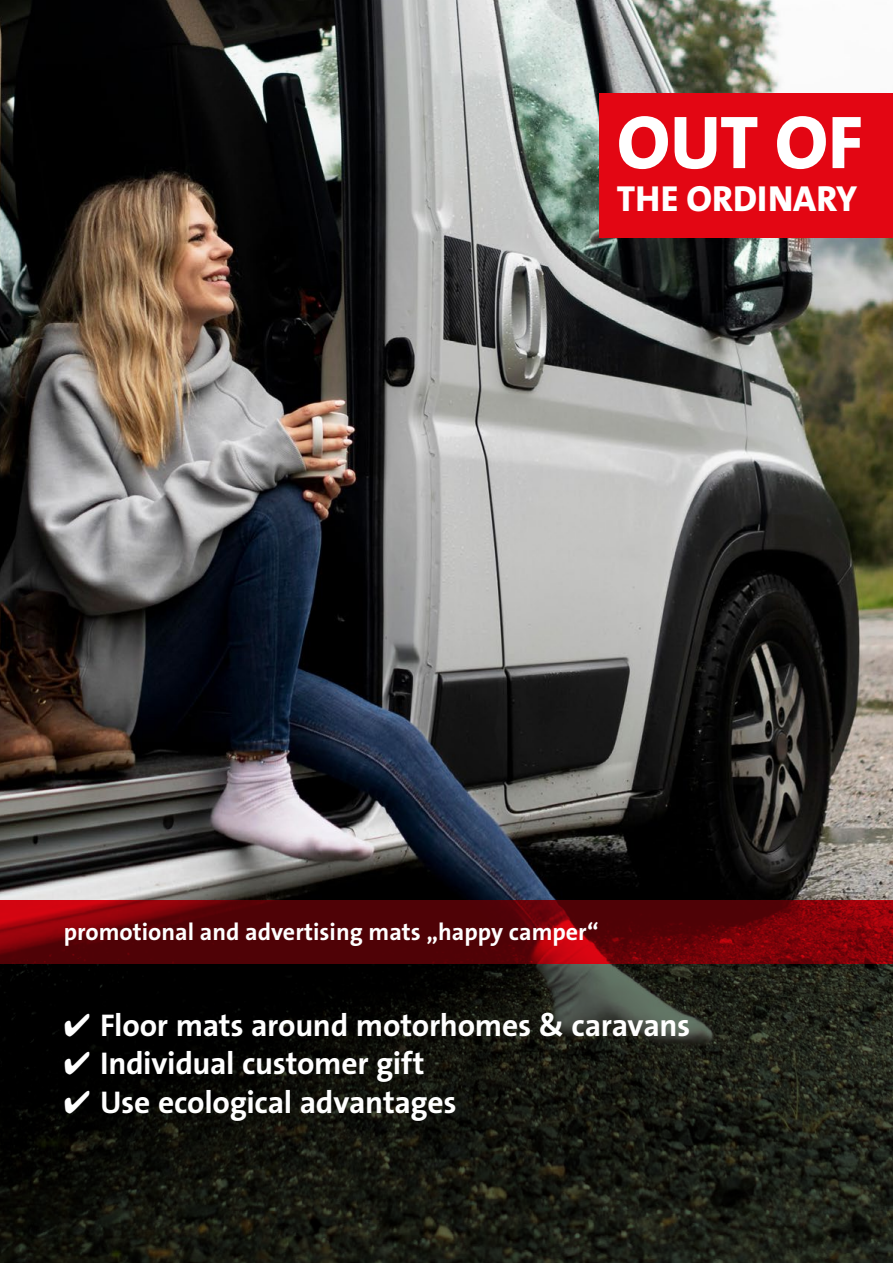
<style>
.page{position:relative;width:893px;height:1263px;background:#fff}
.page>*{position:absolute;margin:0;border:0;box-sizing:border-box;transform-origin:0 0}
.t1{font:800 75.6px "The Sans Os F";color:#fff}
.t2{font:800 36.45px "The Sans Os F";color:#fff}
.t3{font:700 31.65px "The Sans Os F";letter-spacing:-.01em;color:#fff}
.t4{font:700 24px "The Sans Os F";color:#fff}
</style>
<div class="page">
<img style="left:0;top:0;width:893px;height:900px">
<svg style="left:0;top:964px;width:893px;height:299px;background:#14160f"></svg>
<svg style="left:0;top:900px;width:893px;height:64px;background:#680207"></svg>
<div style="left:600px;top:94px;width:293px;height:144px;background:#e30613"></div>
<h1 class="t1" style="left:617px;top:94px;width:248px">OUT OF</h1>
<p class="t2" style="left:617px;top:176px;width:242px">THE ORDINARY</p>
<p class="t4" style="left:64px;top:916px;width:537px">promotional and advertising mats „happy camper“</p>
<p class="t3" style="left:64px;top:1005px;width:628px">✔ Floor mats around motorhomes &amp; caravans</p>
<p class="t3" style="left:64px;top:1043px;width:362px">✔ Individual customer gift</p>
<p class="t3" style="left:64px;top:1082px;width:394px">✔ Use ecological advantages</p>
</div>
